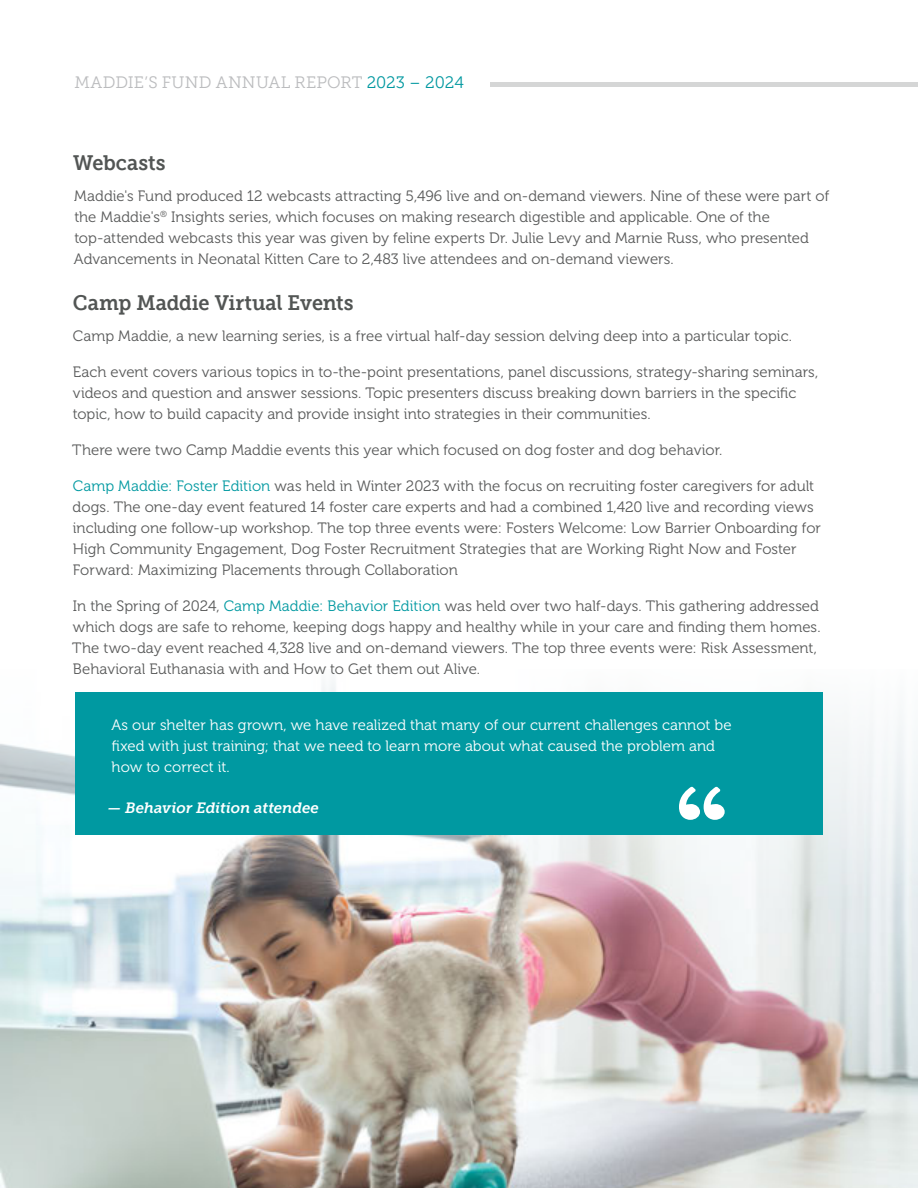
<style>
.page{position:relative;width:918px;height:1188px;background:#fff}
.page>*{position:absolute;margin:0;border:0;box-sizing:border-box;transform-origin:0 0}
.t1{font:21px "Museo Slab 700";letter-spacing:-.005em;color:#525554;scale:.95 1}
.t2{font:16.5px "Museo Slab 300";letter-spacing:.005em;color:#bbbcbe}
.t3{font:15px/21px "Museo 300";color:#595a5a}
.t4{font:15px/21px "Museo 300";color:#fff}
.t5{font:italic 15px "Museo Slab 700";letter-spacing:-.005em;color:#fff}
.s1{color:#0098a0}
.s2{color:#0099a1}
</style>
<div class="page">
<img style="left:0;top:907px;width:917px;height:281px">
<svg style="left:0;top:682px;width:917px;height:225px"></svg>
<div style="left:75px;top:692px;width:747px;height:142px;background:#0099a1"></div>
<svg style="left:679px;top:786px;width:46px;height:34px"></svg>
<hr style="left:490px;top:83px;width:428px;height:4px;background:#d5d6d6">
<p class="t2" style="left:74px;top:73px;width:391px">MADDIE’S FUND ANNUAL REPORT <span class="s1">2023 – 2024</span></p>
<h1 class="t1" style="left:73px;top:151px;width:99px">Webcasts</h1>
<p class="t3" style="left:74px;top:186px;width:757px">Maddie's Fund produced 12 webcasts attracting 5,496 live and on-demand viewers. Nine of these were part of the Maddie's<sup>®</sup> Insights series, which focuses on making research digestible and applicable. One of the top-attended webcasts this year was given by feline experts Dr. Julie Levy and Marnie Russ, who presented Advancements in Neonatal Kitten Care to 2,483 live attendees and on-demand viewers.</p>
<h1 class="t1" style="left:73px;top:291px;width:297px">Camp Maddie Virtual Events</h1>
<p class="t3" style="left:73px;top:326px;width:721px">Camp Maddie, a new learning series, is a free virtual half-day session delving deep into a particular topic.</p>
<p class="t3" style="left:73px;top:362px;width:747px">Each event covers various topics in to-the-point presentations, panel discussions, strategy-sharing seminars, videos and question and answer sessions. Topic presenters discuss breaking down barriers in the specific topic, how to build capacity and provide insight into strategies in their communities.</p>
<p class="t3" style="left:72px;top:440px;width:652px">There were two Camp Maddie events this year which focused on dog foster and dog behavior.</p>
<p class="t3" style="left:73px;top:476px;width:750px"><span class="s2">Camp Maddie: Foster Edition</span> was held in Winter 2023 with the focus on recruiting foster caregivers for adult dogs. The one-day event featured 14 foster care experts and had a combined 1,420 live and recording views including one follow-up workshop. The top three events were: Fosters Welcome: Low Barrier Onboarding for High Community Engagement, Dog Foster Recruitment Strategies that are Working Right Now and Foster Forward: Maximizing Placements through Collaboration</p>
<p class="t3" style="left:72px;top:596px;width:750px">In the Spring of 2024, <span class="s2">Camp Maddie: Behavior Edition</span> was held over two half-days. This gathering addressed which dogs are safe to rehome, keeping dogs happy and healthy while in your care and finding them homes.<br>The two-day event reached 4,328 live and on-demand viewers. The top three events were: Risk Assessment, Behavioral Euthanasia with and How to Get them out Alive.</p>
<p class="t4" style="left:111px;top:715px;width:622px">As our shelter has grown, we have realized that many of our current challenges cannot be fixed with just training; that we need to learn more about what caused the problem and how to correct it.</p>
<p class="t5" style="left:108px;top:799px;width:213px">— Behavior Edition attendee</p>
</div>
